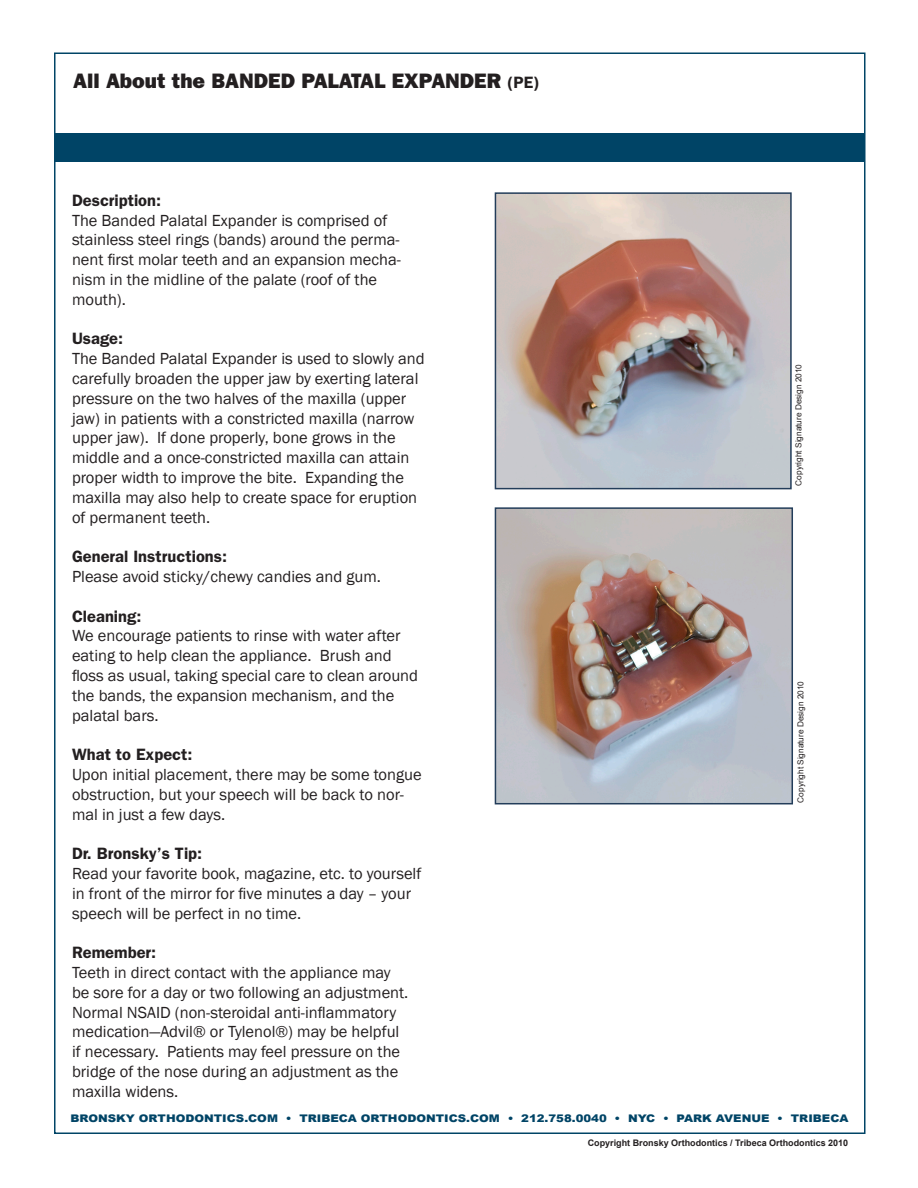
<style>
.page{position:relative;width:918px;height:1188px;background:#fff}
.page>*{position:absolute;margin:0;border:0;box-sizing:border-box;transform-origin:0 0}
.t1{font:800 21px "Franklin Gothic";color:#231f20}
.t2{font:16.5px/19.8px "Franklin Gothic";color:#231f20}
.t3{font:600 16.5px "Franklin Gothic";color:#231f20}
.t4{font:900 10.5px "Arial";color:#046;scale:1.11 1}
.t5{font:700 9px "Arial";color:#231f20}
.t6{font:8.25px "Arial";color:#231f20}
.s1{font-weight:600;font-size:16.5px}
.s2{font-weight:600}
</style>
<div class="page">
<div style="left:56px;top:133px;width:808px;height:29px;background:#046"></div>
<img style="left:498px;top:195px;width:291px;height:291px">
<div style="left:495px;top:192px;width:297px;height:297px;border:2px solid #233d5a"></div>
<img style="left:498px;top:510px;width:292px;height:291px">
<div style="left:495px;top:507px;width:298px;height:297px;border:2px solid #233d5a"></div>
<p class="t1" style="left:73px;top:68px;width:468px">All About the BANDED PALATAL EXPANDER <span class="s1">(PE)</span></p>
<p class="t3" style="left:72px;top:190px;width:91px">Description:</p>
<p class="t2" style="left:72px;top:210px;width:330px">The Banded Palatal Expander is comprised of stainless steel rings (bands) around the perma&shy;nent first molar teeth and an expansion mecha&shy;nism in the midline of the palate (roof of the mouth).</p>
<p class="t2" style="left:72px;top:329px;width:354px"><span class="s2">Usage:<br></span>The Banded Palatal Expander is used to slowly and carefully broaden the upper jaw by exerting lateral pressure on the two halves of the maxilla (upper jaw) in patients with a constricted maxilla (narrow upper jaw). If done properly, bone grows in the middle and a once-constricted maxilla can attain proper width to improve the bite. Expanding the maxilla may also help to create space for eruption of permanent teeth.</p>
<p class="t2" style="left:72px;top:547px;width:310px"><span class="s2">General Instructions:<br></span>Please avoid sticky/chewy candies and gum.</p>
<p class="t2" style="left:72px;top:606px;width:348px"><span class="s2">Cleaning:<br></span>We encourage patients to rinse with water after eating to help clean the appliance. Brush and floss as usual, taking special care to clean around the bands, the expansion mechanism, and the palatal bars.</p>
<p class="t2" style="left:72px;top:745px;width:351px"><span class="s2">What to Expect:<br></span>Upon initial placement, there may be some tongue obstruction, but your speech will be back to nor&shy;mal in just a few days.</p>
<p class="t2" style="left:72px;top:844px;width:351px"><span class="s2">Dr. Bronsky’s Tip:<br></span>Read your favorite book, magazine, etc. to yourself in front of the mirror for five minutes a day – your speech will be perfect in no time.</p>
<p class="t2" style="left:72px;top:943px;width:338px"><span class="s2">Remember:<br></span>Teeth in direct contact with the appliance may be sore for a day or two following an adjustment.<br>Normal NSAID (non-steroidal anti-inflammatory medication—Advil® or Tylenol®) may be helpful if necessary. Patients may feel pressure on the bridge of the nose during an adjustment as the maxilla widens.</p>
<p class="t4" style="left:70px;top:1111px;width:702px">BRONSKY ORTHODONTICS.COM • TRIBECA ORTHODONTICS.COM • 212.758.0040 • NYC • PARK AVENUE • TRIBECA</p>
<p class="t5" style="left:588px;top:1137px;width:262px">Copyright Bronsky Orthodontics / Tribeca Orthodontics 2010</p>
<p class="t6" style="left:793px;top:486px;width:123px;rotate:-90deg">Copyright Signature Design 2010</p>
<p class="t6" style="left:795px;top:802px;width:123px;rotate:-90deg">Copyright Signature Design 2010</p>
</div>
